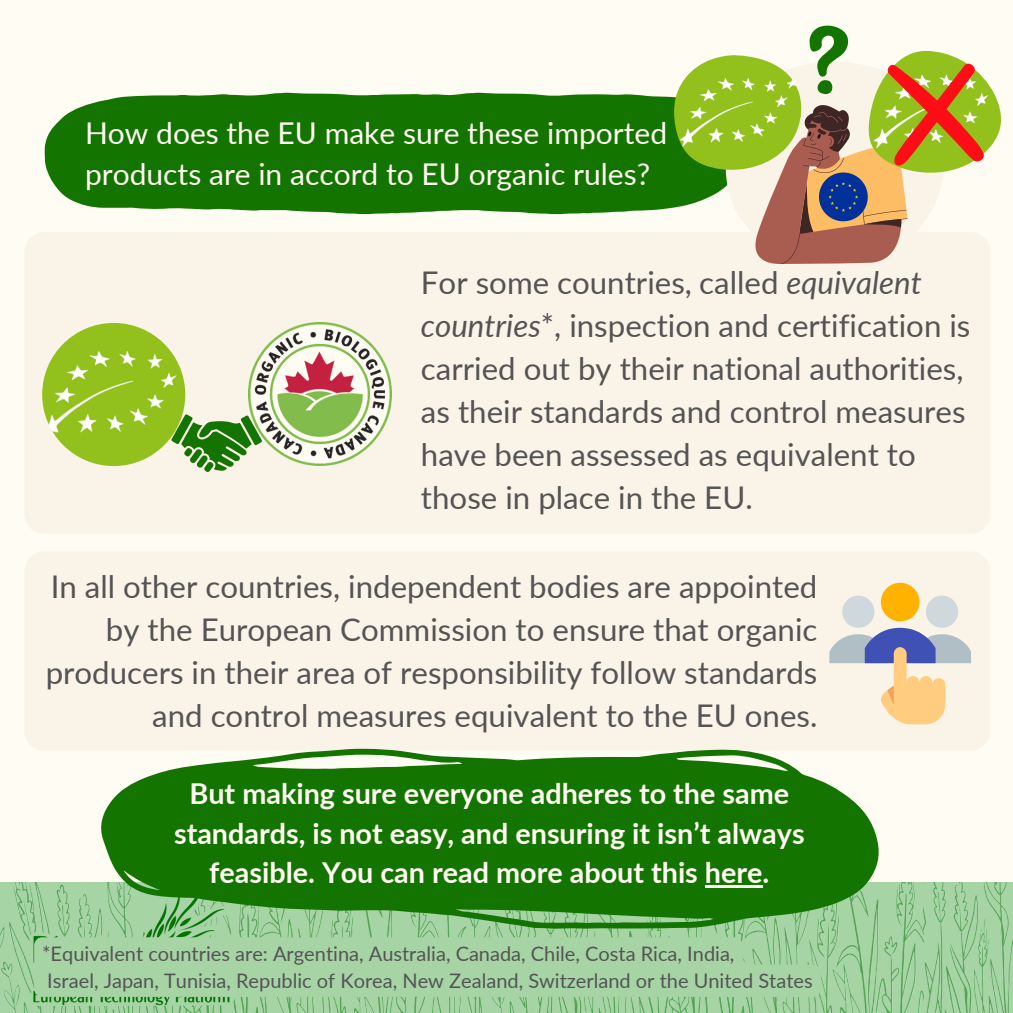
<style>
.page{position:relative;width:1013px;height:1013px;background:#fff}
.page>*{position:absolute;margin:0;border:0;box-sizing:border-box;transform-origin:0 0}
.t1{font:31.25px/43.1px "Lato";color:#545454}
.t2{font:30px/41.2px "Lato";color:#fffcf3}
.t3{font:700 28.75px/39.4px "Lato";color:#fffcf3;text-align:center}
.t4{font:20px "Lato";color:#545454}
.s1{font-style:italic}
</style>
<div class="page">
<div style="left:0;top:0;width:1012px;height:1012px;background:#fffcf3"></div>
<img style="left:0;top:882px;width:1012px;height:130px">
<img style="left:28px;top:883px;width:203px;height:123px">
<svg style="left:45px;top:94px;width:191px;height:116px;fill:#147400"></svg>
<div style="left:236px;top:93px;width:449px;height:121px;background:#147400"></div>
<div style="left:24px;top:232px;width:966px;height:301px;background:#faf3e8;border-radius:20px"></div>
<svg style="left:171px;top:414px;width:77px;height:58px"></svg>
<img style="left:42px;top:323px;width:143px;height:143px;border-radius:50%">
<img style="left:248px;top:323px;width:143px;height:143px">
<div style="left:24px;top:551px;width:966px;height:199px;background:#faf3e8;border-radius:20px"></div>
<div style="left:842px;top:595px;width:32px;height:33px;background:#cfd8dc;border-radius:50%"></div>
<div style="left:925px;top:595px;width:33px;height:33px;background:#cfd8dc;border-radius:50%"></div>
<svg style="left:829px;top:628px;width:142px;height:96px"></svg>
<div style="left:880px;top:582px;width:39px;height:39px;background:#ffb300;border-radius:50%"></div>
<img style="left:985px;top:80px;width:16px;height:73px">
<img style="left:674px;top:78px;width:11px;height:92px">
<svg style="left:685px;top:25px;width:300px;height:239px"></svg>
<svg style="left:95px;top:748px;width:789px;height:193px;fill:#147400"></svg>
<div style="left:34px;top:937px;width:786px;height:59px;background:#a6d4a5"></div>
<hr style="left:705px;top:884px;width:57px;height:3px;background:#fffcf3">
<p class="t2" style="left:85px;top:112px;width:583px">How does the EU make sure these imported products are in accord to EU organic rules?</p>
<p class="t1" style="left:421px;top:260px;width:551px">For some countries, called <span class="s1">equivalent countries</span>*, inspection and certification is carried out by their national authorities, as their standards and control measures have been assessed as equivalent to those in place in the EU.</p>
<p class="t1" style="left:46px;top:564px;width:773px;text-align:right">In all other countries, independent bodies are appointed by the European Commission to ensure that organic producers in their area of responsibility follow standards and control measures equivalent to the EU ones.</p>
<p class="t3" style="left:174px;top:773px;width:632px">But making sure everyone adheres to the same standards, is not easy, and ensuring it isn’t always feasible. You can read more about this here.</p>
<p class="t4" style="left:42px;top:941px;width:694px">*Equivalent countries are: Argentina, Australia, Canada, Chile, Costa Rica, India,</p>
<h2 class="t4" style="left:47px;top:968px;width:767px">Israel, Japan, Tunisia, Republic of Korea, New Zealand, Switzerland or the United States</h2>
</div>
